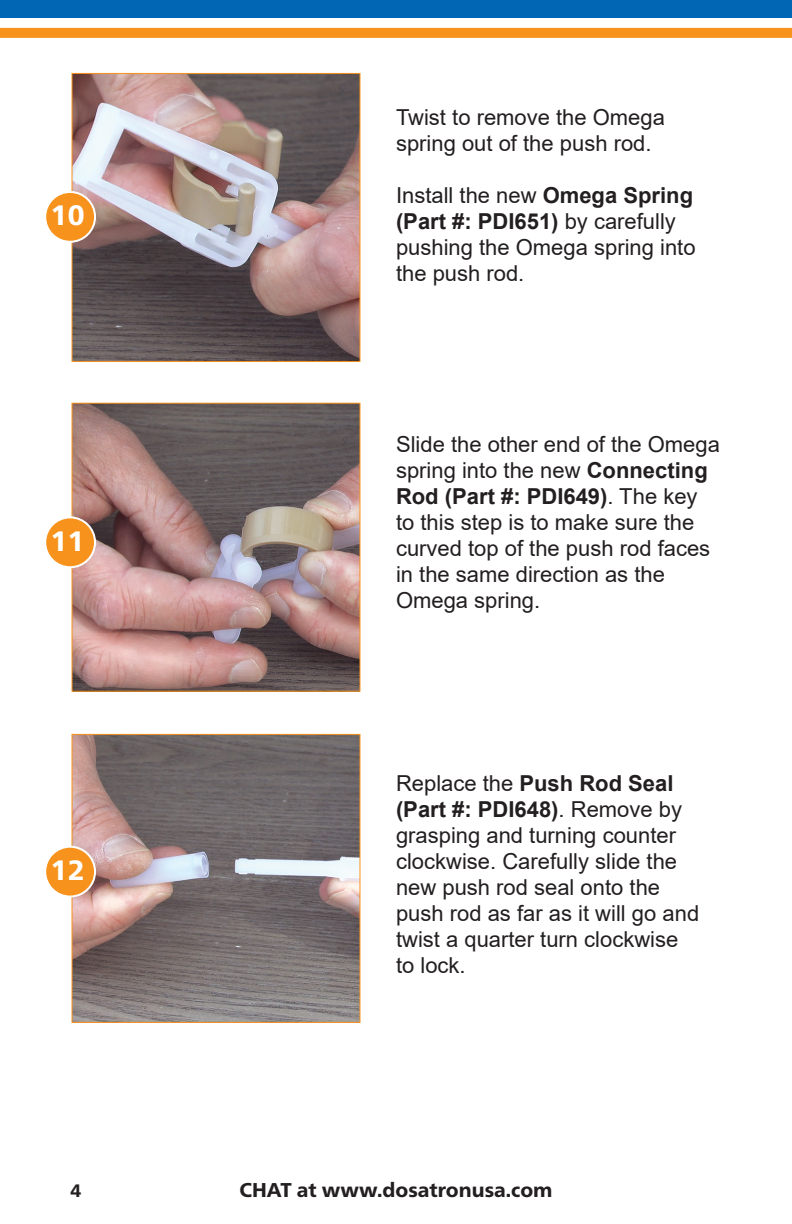
<style>
.page{position:relative;width:792px;height:1224px;background:#fff}
.page>*{position:absolute;margin:0;border:0;box-sizing:border-box;transform-origin:0 0}
.t1{font:800 28px "Frutiger Neue LT Pro";color:#fff}
.t2{font:22px/26px "Arial";color:#231f20}
.t3{font:700 22px "Arial";color:#231f20}
.t4{font:800 20px "Frutiger Neue LT Pro";color:#231f20}
.t5{font:800 18px "Frutiger Neue LT Pro";color:#231f20}
.s1{font-weight:700}
.s2{font-weight:400}
</style>
<div class="page">
<div style="left:0;top:0;width:792px;height:18px;background:#0166b3"></div>
<div style="left:0;top:28px;width:792px;height:10px;background:#f7931d"></div>
<img style="left:74px;top:736px;width:284px;height:285px">
<div style="left:72px;top:734px;width:288px;height:289px;border:1px solid #f7931d"></div>
<img style="left:74px;top:405px;width:284px;height:285px">
<div style="left:72px;top:403px;width:288px;height:289px;border:1px solid #f7931d"></div>
<img style="left:74px;top:75px;width:284px;height:285px">
<div style="left:72px;top:73px;width:288px;height:289px;border:1px solid #f7931d"></div>
<div style="left:45px;top:192px;width:50px;height:50px;background:#f7931d;border-radius:50%"></div>
<div style="left:44px;top:191px;width:52px;height:52px;border:2px solid #fff;border-radius:50%"></div>
<div style="left:45px;top:517px;width:50px;height:50px;background:#f7931d;border-radius:50%"></div>
<div style="left:44px;top:516px;width:52px;height:52px;border:2px solid #fff;border-radius:50%"></div>
<div style="left:45px;top:847px;width:50px;height:50px;background:#f7931d;border-radius:50%"></div>
<div style="left:44px;top:846px;width:52px;height:52px;border:2px solid #fff;border-radius:50%"></div>
<p class="t1" style="left:51px;top:199px;width:35px">10</p>
<p class="t1" style="left:51px;top:524px;width:35px">11</p>
<p class="t1" style="left:51px;top:853px;width:35px">12</p>
<p class="t5" style="left:71px;top:1180px;width:12px">4</p>
<p class="t2" style="left:396px;top:105px;width:270px">Twist to remove the Omega spring out of the push rod.</p>
<p class="t2" style="left:396px;top:183px;width:301px">Install the new <span class="s1">Omega Spring (Part #: PDI651)</span> by carefully pushing the Omega spring into the push rod.</p>
<p class="t2" style="left:396px;top:431px;width:325px">Slide the other end of the Omega spring into the new <span class="s1">Connecting<br>Rod (Part #: PDI649)</span>. The key to this step is to make sure the curved top of the push rod faces in the same direction as the<br>Omega spring.</p>
<p class="t3" style="left:396px;top:768px;width:279px"><span class="s2">Replace the</span> Push Rod Seal</p>
<p class="t2" style="left:396px;top:796px;width:288px"><span class="s1">(Part #: PDI648)</span>. Remove by grasping and turning counter clockwise. Carefully slide the new push rod seal onto the</p>
<p class="t2" style="left:396px;top:900px;width:305px">push rod as far as it will go and twist a quarter turn clockwise</p>
<p class="t2" style="left:396px;top:952px;width:71px">to lock.</p>
<p class="t4" style="left:239px;top:1178px;width:315px">CHAT at www.dosatronusa.com</p>
</div>
